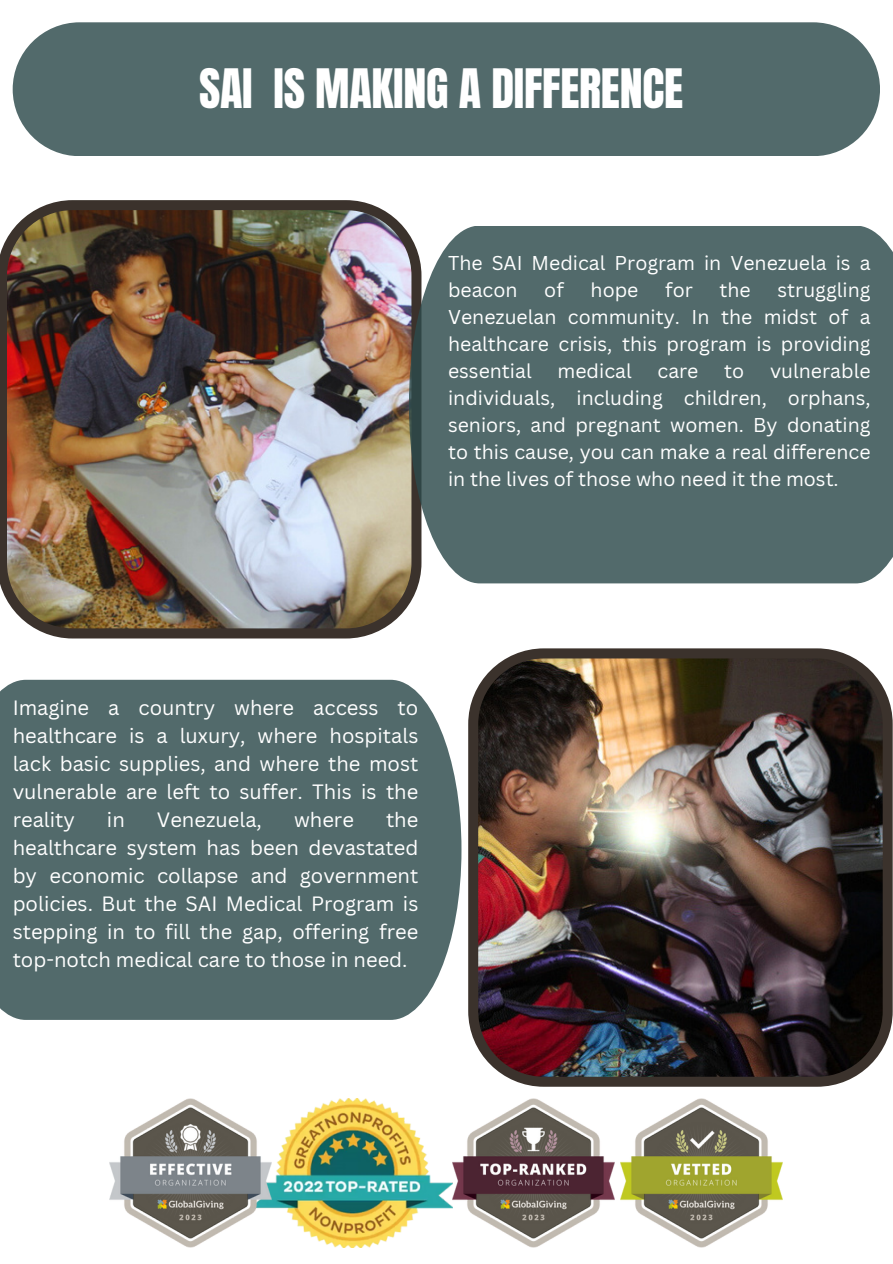
<style>
.page{position:relative;width:893px;height:1264px;background:#fff}
.page>*{position:absolute;margin:0;border:0;box-sizing:border-box;transform-origin:0 0}
.t1{font:46.2px "Anton";letter-spacing:-.005em;color:#fff}
.t2{font:20.1px/28px "Canva Sans";color:#fff;text-align:justify}
.t3{font:19.5px/27px "Canva Sans";color:#fff;text-align:justify}
</style>
<div class="page">
<img style="left:0;top:200px;width:419px;height:438px">
<img style="left:468px;top:648px;width:424px;height:438px">
<div style="left:13px;top:22px;width:866px;height:134px;background:#526a6b;border-radius:67px"></div>
<div style="left:0;top:679px;width:461px;height:340px;background:#526a6b"></div>
<div style="left:409px;top:225px;width:483px;height:358px;background:#526a6b"></div>
<img style="left:272px;top:1098px;width:342px;height:149px">
<img style="left:110px;top:1098px;width:162px;height:149px">
<img style="left:620px;top:1098px;width:162px;height:149px">
<h1 class="t1" style="left:199px;top:55px;width:485px">SAI IS MAKING A DIFFERENCE</h1>
<p class="t3" style="left:448px;top:249px;width:424px">The SAI Medical Program in Venezuela is a beacon</p>
<p class="t3" style="left:544px;top:276px;width:21px">of</p>
<p class="t3" style="left:590px;top:276px;width:49px">hope</p>
<p class="t3" style="left:665px;top:276px;width:29px">for</p>
<p class="t3" style="left:719px;top:276px;width:33px">the</p>
<p class="t3" style="left:448px;top:276px;width:424px;text-indent:329px">struggling Venezuelan community. In the midst of a healthcare crisis, this program is providing essential</p>
<p class="t3" style="left:448px;top:357px;width:424px;text-indent:322px">vulnerable individuals, including children, orphans, seniors, and pregnant women. By donating to this cause, you can make a real difference in the lives of those who need it the most.</p>
<p class="t3" style="left:557px;top:357px;width:76px">medical</p>
<p class="t3" style="left:657px;top:357px;width:42px">care</p>
<p class="t3" style="left:724px;top:357px;width:22px">to</p>
<p class="t2" style="left:13px;top:692px;width:407px">Imagine a country where access to healthcare is a luxury, where hospitals lack basic supplies, and where the most vulnerable are left to suffer. This is the reality</p>
<p class="t2" style="left:13px;top:805px;width:407px;text-indent:373px">the healthcare system has been devastated by economic collapse and government policies. But the SAI Medical Program is stepping in to fill the gap, offering free top-notch medical care to those in need.</p>
<p class="t2" style="left:107px;top:805px;width:19px">in</p>
<p class="t2" style="left:157px;top:805px;width:107px">Venezuela,</p>
<p class="t2" style="left:294px;top:805px;width:61px">where</p>
</div>
